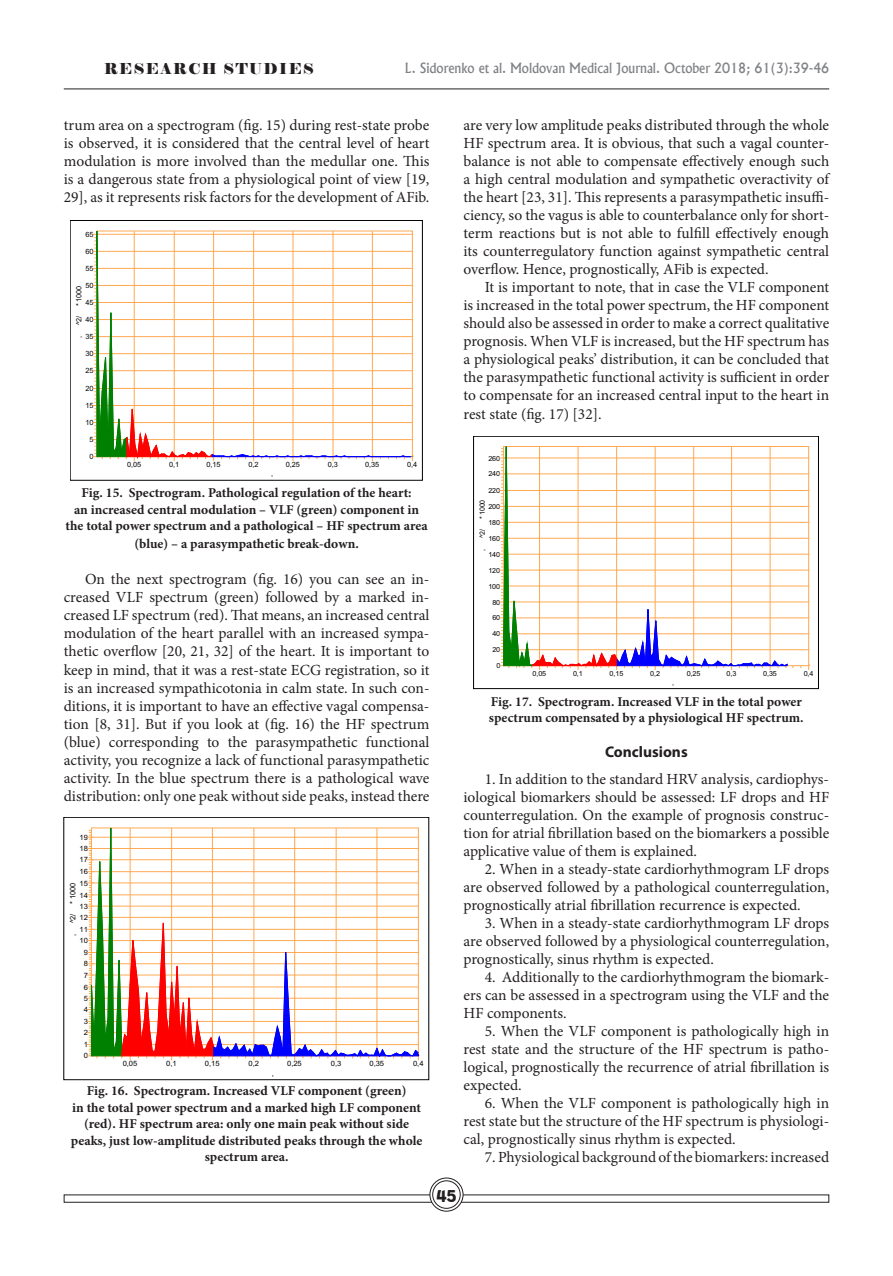
<style>
.page{position:relative;width:893px;height:1276px;background:#fff}
.page>*{position:absolute;margin:0;border:0;box-sizing:border-box;transform-origin:0 0}
.t1{font:15.45px/18px "Minion Pro";color:#231f20;text-align:justify}
.t2{font:700 15.45px "Myriad Pro";color:#231f20}
.t3{font:15px "Elephant";letter-spacing:.1em;color:#231f20}
.t4{font:15px "Adver Gothic";color:#231f20;scale:.9 1}
.t5{font:700 13.5px/16.5px "Minion Pro";color:#231f20;text-align:center}
.t6{font:500 13.5px "Albertus";color:#808285;scale:.95 1}
.t7{font:7.65px "Arial";color:#000;scale:.96 1}
.t8{font:7.35px/11.6px "Arial";letter-spacing:-.01em;color:#000;text-align:center;scale:1.04 1}
.t9{font:7.35px "Arial";letter-spacing:-.01em;color:#000}
.t10{font:7.2px "Arial";letter-spacing:-.01em;color:#000}
.t11{font:7.05px "Arial";letter-spacing:-.01em;color:#000}
</style>
<div class="page">
<hr style="left:64px;top:89px;width:765px;height:1px;background:#231f20">
<svg style="left:93px;top:220px;width:320px;height:261px"></svg>
<div style="left:474px;top:436px;width:345px;height:253px;border:1px solid #000"></div>
<hr style="left:504px;top:458px;width:305px;height:1px;background:#ffa851">
<hr style="left:504px;top:473px;width:305px;height:1px;background:#ffa851">
<hr style="left:504px;top:490px;width:305px;height:1px;background:#ffa851">
<hr style="left:504px;top:506px;width:305px;height:1px;background:#ffa851">
<hr style="left:504px;top:522px;width:305px;height:1px;background:#ffa851">
<hr style="left:504px;top:538px;width:305px;height:1px;background:#ffa851">
<hr style="left:504px;top:554px;width:305px;height:1px;background:#ffa851">
<hr style="left:504px;top:570px;width:305px;height:1px;background:#ffa851">
<hr style="left:504px;top:586px;width:305px;height:1px;background:#ffa851">
<hr style="left:504px;top:601px;width:305px;height:1px;background:#ffa851">
<hr style="left:504px;top:617px;width:305px;height:1px;background:#ffa851">
<hr style="left:504px;top:633px;width:305px;height:1px;background:#ffa851">
<hr style="left:504px;top:649px;width:305px;height:1px;background:#ffa851">
<svg style="left:500px;top:436px;width:294px;height:234px"></svg>
<svg style="left:87px;top:817px;width:332px;height:244px"></svg>
<svg style="left:430px;top:1178px;width:33px;height:33px"></svg>
<div style="left:429px;top:1177px;width:34px;height:34px;border:1px solid #231f20;border-radius:50%"></div>
<div style="left:433px;top:1180px;width:27px;height:28px;background:#fff;border-radius:50%"></div>
<div style="left:432px;top:1180px;width:29px;height:28px;border:1px solid #231f20;border-radius:50%"></div>
<p class="t3" style="left:104px;top:59px;width:198px">RESEARCH STUDIES</p>
<p class="t6" style="left:405px;top:59px;width:448px">L. Sidorenko et al. Moldovan Medical Journal. October 2018; 61(3):39-46</p>
<p class="t1" style="left:64px;top:116px;width:367px">trum area on a spectrogram (fig. 15) during rest-state probe is observed, it is considered that the central level of heart modulation is more involved than the medullar one. This is a dangerous state from a physiological point of view [19, 29], as it represents risk factors for the development of AFib.</p>
<p class="t10" style="left:85px;top:230px;width:10px">65</p>
<p class="t10" style="left:85px;top:247px;width:10px">60</p>
<p class="t10" style="left:85px;top:264px;width:10px">55</p>
<p class="t10" style="left:85px;top:281px;width:10px">50</p>
<p class="t10" style="left:85px;top:298px;width:10px">45</p>
<p class="t10" style="left:85px;top:315px;width:10px">40</p>
<p class="t10" style="left:85px;top:333px;width:10px">35</p>
<p class="t10" style="left:85px;top:350px;width:10px">30</p>
<p class="t10" style="left:85px;top:367px;width:10px">25</p>
<p class="t10" style="left:85px;top:384px;width:10px">20</p>
<p class="t10" style="left:85px;top:401px;width:10px">15</p>
<p class="t10" style="left:85px;top:418px;width:10px">10</p>
<p class="t10" style="left:89px;top:435px;width:6px">5</p>
<p class="t10" style="left:89px;top:453px;width:6px">0</p>
<p class="t5" style="left:66px;top:485px;width:364px">Fig. 15. Spectrogram. Pathological regulation of the heart:<br>an increased central modulation – VLF (green) component in the total power spectrum and a pathological – HF spectrum area</p>
<p class="t5" style="left:134px;top:536px;width:226px">(blue) – a parasympathetic break-down.</p>
<p class="t1" style="left:64px;top:570px;width:367px;text-indent:21px">On the next spectrogram (fig. 16) you can see an in&shy;creased VLF spectrum (green) followed by a marked in&shy;creased LF spectrum (red). That means, an increased central modulation of the heart parallel with an increased sympa&shy;thetic overflow [20, 21, 32] of the heart. It is important to keep in mind, that it was a rest-state ECG registration, so it is an increased sympathicotonia in calm state. In such con&shy;ditions, it is important to have an effective vagal compensa&shy;tion [8, 31]. But if you look at (fig. 16) the HF spectrum (blue) corresponding to the parasympathetic functional activity, you recognize a lack of functional parasympathetic activity. In the blue spectrum there is a pathological wave distribution: only one peak without side peaks, instead there</p>
<p class="t9" style="left:75px;top:306px;width:22px;rotate:-90deg">* 1000</p>
<p class="t9" style="left:75px;top:325px;width:11px;rotate:-90deg">^2/</p>
<p class="t9" style="left:75px;top:338px;width:4px;rotate:-90deg">,</p>
<p class="t10" style="left:127px;top:460px;width:16px">0,05</p>
<p class="t10" style="left:169px;top:460px;width:12px">0,1</p>
<p class="t10" style="left:206px;top:460px;width:16px">0,15</p>
<p class="t10" style="left:248px;top:460px;width:12px">0,2</p>
<p class="t10" style="left:286px;top:460px;width:16px">0,25</p>
<p class="t10" style="left:328px;top:460px;width:12px">0,3</p>
<p class="t10" style="left:365px;top:460px;width:16px">0,35</p>
<p class="t10" style="left:407px;top:460px;width:12px">0,4</p>
<p class="t8" style="left:80px;top:831px;width:10px">19<br>18<br>17<br>16<br>15<br>14<br>13<br>12<br>11<br>10<br>9<br>8<br>7<br>6<br>5<br>4<br>3<br>2<br>1<br>0</p>
<p class="t5" style="left:71px;top:1082px;width:353px">Fig. 16. Spectrogram. Increased VLF component (green)<br>in the total power spectrum and a marked high LF component (red). HF spectrum area: only one main peak without side peaks, just low-amplitude distributed peaks through the whole spectrum area.</p>
<p class="t7" style="left:68px;top:904px;width:23px;rotate:-90deg">* 1000</p>
<p class="t7" style="left:68px;top:923px;width:11px;rotate:-90deg">^2/</p>
<p class="t7" style="left:68px;top:936px;width:4px;rotate:-90deg">,</p>
<p class="t8" style="left:123px;top:1058px;width:16px">0,05</p>
<p class="t8" style="left:166px;top:1058px;width:12px">0,1</p>
<p class="t8" style="left:205px;top:1058px;width:16px">0,15</p>
<p class="t8" style="left:249px;top:1058px;width:12px">0,2</p>
<p class="t8" style="left:287px;top:1058px;width:16px">0,25</p>
<p class="t8" style="left:331px;top:1058px;width:12px">0,3</p>
<p class="t8" style="left:370px;top:1058px;width:16px">0,35</p>
<p class="t8" style="left:413px;top:1058px;width:12px">0,4</p>
<p class="t1" style="left:463px;top:116px;width:367px">are very low amplitude peaks distributed through the whole HF spectrum area. It is obvious, that such a vagal counter&shy;balance is not able to compensate effectively enough such a high central modulation and sympathetic overactivity of the heart [23, 31]. This represents a parasympathetic insuffi&shy;ciency, so the vagus is able to counterbalance only for short&shy;term reactions but is not able to fulfill effectively enough its counterregulatory function against sympathetic central overflow. Hence, prognostically, AFib is expected.</p>
<p class="t1" style="left:463px;top:278px;width:367px;text-indent:21px">It is important to note, that in case the VLF component is increased in the total power spectrum, the HF component should also be assessed in order to make a correct qualitative prognosis. When VLF is increased, but the HF spectrum has a physiological peaks’ distribution, it can be concluded that the parasympathetic functional activity is sufficient in order to compensate for an increased central input to the heart in rest state (fig. 17) [32].</p>
<p class="t11" style="left:488px;top:454px;width:13px">260</p>
<p class="t11" style="left:488px;top:470px;width:13px">240</p>
<p class="t11" style="left:488px;top:486px;width:13px">220</p>
<p class="t11" style="left:488px;top:502px;width:13px">200</p>
<p class="t11" style="left:488px;top:518px;width:13px">180</p>
<p class="t11" style="left:488px;top:534px;width:13px">160</p>
<p class="t11" style="left:488px;top:550px;width:13px">140</p>
<p class="t11" style="left:488px;top:566px;width:13px">120</p>
<p class="t11" style="left:488px;top:582px;width:13px">100</p>
<p class="t11" style="left:492px;top:598px;width:9px">80</p>
<p class="t11" style="left:492px;top:614px;width:9px">60</p>
<p class="t11" style="left:492px;top:630px;width:9px">40</p>
<p class="t11" style="left:492px;top:646px;width:9px">20</p>
<p class="t11" style="left:496px;top:662px;width:5px">0</p>
<p class="t5" style="left:489px;top:693px;width:316px;text-align:left">Fig. 17. Spectrogram. Increased VLF in the total power spectrum compensated by a physiological HF spectrum.</p>
<p class="t2" style="left:605px;top:742px;width:84px">Conclusions</p>
<p class="t1" style="left:463px;top:770px;width:367px;text-indent:21px">1. In addition to the standard HRV analysis, cardiophys&shy;iological biomarkers should be assessed: LF drops and HF counterregulation. On the example of prognosis construc&shy;tion for atrial fibrillation based on the biomarkers a possible applicative value of them is explained.</p>
<p class="t1" style="left:463px;top:860px;width:367px;text-indent:21px">2. When in a steady-state cardiorhythmogram LF drops are observed followed by a pathological counterregulation, prognostically atrial fibrillation recurrence is expected.</p>
<p class="t1" style="left:463px;top:914px;width:367px;text-indent:21px">3. When in a steady-state cardiorhythmogram LF drops are observed followed by a physiological counterregulation, prognostically, sinus rhythm is expected.</p>
<p class="t1" style="left:463px;top:968px;width:367px;text-indent:21px">4. Additionally to the cardiorhythmogram the biomark&shy;ers can be assessed in a spectrogram using the VLF and the HF components.</p>
<p class="t1" style="left:463px;top:1022px;width:367px;text-indent:21px">5. When the VLF component is pathologically high in rest state and the structure of the HF spectrum is patho&shy;logical, prognostically the recurrence of atrial fibrillation is expected.</p>
<p class="t1" style="left:463px;top:1094px;width:367px;text-indent:21px">6. When the VLF component is pathologically high in rest state but the structure of the HF spectrum is physiologi&shy;cal, prognostically sinus rhythm is expected.</p>
<p class="t1" style="left:485px;top:1148px;width:346px">7. Physiological background of the biomarkers: increased</p>
<p class="t10" style="left:478px;top:519px;width:21px;rotate:-90deg">* 1000</p>
<p class="t10" style="left:478px;top:538px;width:10px;rotate:-90deg">^2/</p>
<p class="t10" style="left:478px;top:551px;width:3px;rotate:-90deg">,</p>
<p class="t11" style="left:532px;top:669px;width:15px">0,05</p>
<p class="t11" style="left:573px;top:669px;width:11px">0,1</p>
<p class="t11" style="left:610px;top:669px;width:15px">0,15</p>
<p class="t11" style="left:650px;top:669px;width:11px">0,2</p>
<p class="t11" style="left:687px;top:669px;width:15px">0,25</p>
<p class="t11" style="left:727px;top:669px;width:11px">0,3</p>
<p class="t11" style="left:763px;top:669px;width:15px">0,35</p>
<p class="t11" style="left:804px;top:669px;width:11px">0,4</p>
<p class="t4" style="left:436px;top:1186px;width:24px">45</p>
</div>
